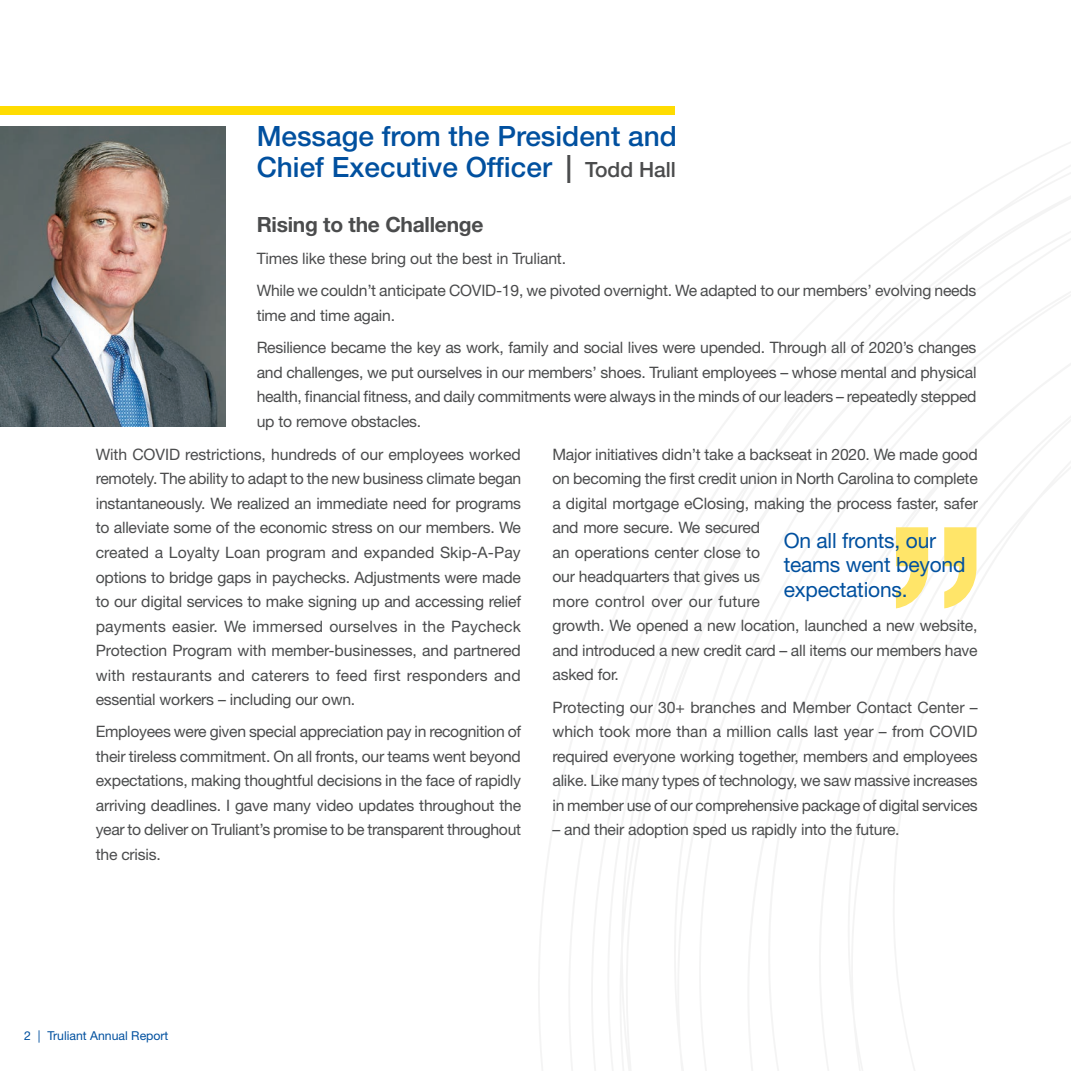
<style>
.page{position:relative;width:1071px;height:1071px;background:#fff}
.page>*{position:absolute;margin:0;border:0;box-sizing:border-box;transform-origin:0 0}
.t1{font:500 28px/31.5px "Helvetica Neue LT Std";color:#01509f}
.t2{font:21px/24.5px "Helvetica Neue LT Std";letter-spacing:-.01em;color:#01509f}
.t3{font:700 21px "Helvetica Neue LT Std";letter-spacing:-.01em;color:#4b4c4d}
.t4{font:15.75px/24.5px "Helvetica Neue LT Std";letter-spacing:-.015em;color:#4b4c4d;text-align:justify}
.t5{font:12.25px "Helvetica Neue LT Std";color:#01509f}
.s1{color:#4b4c4d}
.s2{font-size:21px;color:#4b4c4d}
</style>
<div class="page">
<svg style="left:538px;top:106px;width:533px;height:965px"></svg>
<div style="left:0;top:106px;width:674px;height:9px;background:#ffdc01"></div>
<img style="left:0;top:126px;width:225px;height:301px">
<svg style="left:896px;top:527px;width:81px;height:81px"></svg>
<h1 class="t1" style="left:257px;top:120px;width:422px">Message from the President and<br>Chief Executive Officer <span class="s1">|</span> <span class="s2">Todd Hall</span></h1>
<h2 class="t3" style="left:257px;top:211px;width:228px">Rising to the Challenge</h2>
<p class="t4" style="left:257px;top:242px;width:721px;line-height:32.4px">Times like these bring out the best in Truliant.<br>While we couldn’t anticipate COVID-19, we pivoted overnight. We adapted to our members’ evolving needs</p>
<p class="t4" style="left:257px;top:299px;width:721px;line-height:32.4px">time and time again.<br>Resilience became the key as work, family and social lives were upended. Through all of 2020’s changes</p>
<p class="t4" style="left:257px;top:360px;width:721px">and challenges, we put ourselves in our members’ shoes. Truliant employees – whose mental and physical health, financial fitness, and daily commitments were always in the minds of our leaders – repeatedly stepped up to remove obstacles.</p>
<p class="t4" style="left:96px;top:442px;width:427px">With COVID restrictions, hundreds of our employees worked remotely. The ability to adapt to the new business climate began instantaneously. We realized an immediate need for programs to alleviate some of the economic stress on our members. We created a Loyalty Loan program and expanded Skip-A-Pay options to bridge gaps in paychecks. Adjustments were made to our digital services to make signing up and accessing relief payments easier. We immersed ourselves in the Paycheck Protection Program with member-businesses, and partnered with restaurants and caterers to feed first responders and essential workers – including our own.</p>
<p class="t4" style="left:96px;top:719px;width:427px">Employees were given special appreciation pay in recognition of their tireless commitment. On all fronts, our teams went beyond expectations, making thoughtful decisions in the face of rapidly arriving deadlines. I gave many video updates throughout the year to deliver on Truliant’s promise to be transparent throughout the crisis.</p>
<p class="t4" style="left:553px;top:442px;width:427px;text-align:left">Major initiatives didn’t take a backseat in 2020. We made good on becoming the first credit union in North Carolina to complete a digital mortgage eClosing, making the process faster, safer and more secure. We secured<br>an operations center close to<br>our headquarters that gives us<br>more control over our future<br>growth. We opened a new location, launched a new website, and introduced a new credit card – all items our members have asked for.</p>
<p class="t4" style="left:553px;top:695px;width:427px">Protecting our 30+ branches and Member Contact Center – which took more than a million calls last year – from COVID required everyone working together, members and employees alike. Like many types of technology, we saw massive increases in member use of our comprehensive package of digital services</p>
<p class="t4" style="left:553px;top:817px;width:349px">– and their adoption sped us rapidly into the future.</p>
<h2 class="t2" style="left:784px;top:527px;width:183px">On all fronts, our teams went beyond expectations.</h2>
<p class="t5" style="left:24px;top:1028px;width:146px">2 | Truliant Annual Report</p>
</div>
